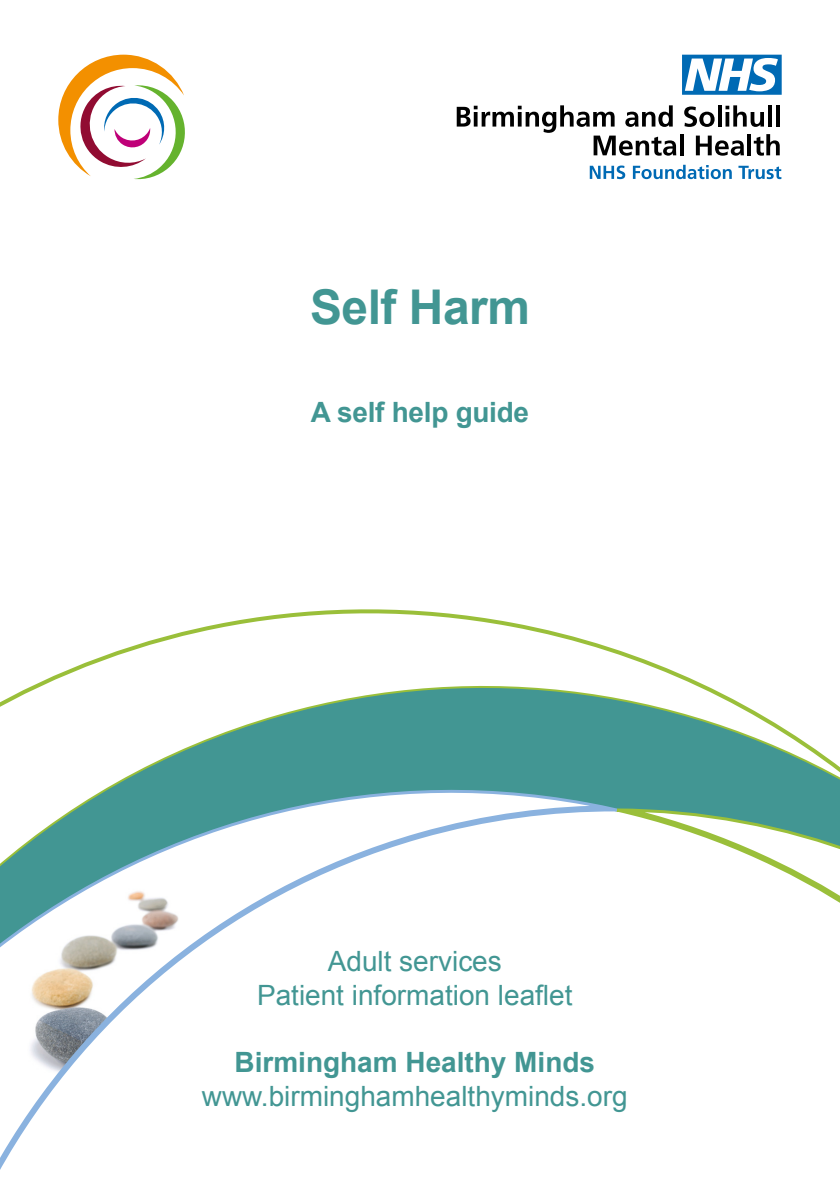
<style>
.page{position:relative;width:840px;height:1191px;background:#fff}
.page>*{position:absolute;margin:0;border:0;box-sizing:border-box;transform-origin:0 0}
.t1{font:700 47.8px "Arial";letter-spacing:-.01em;color:#429693}
.t2{font:28px/33.6px "Arial";color:#429693;text-align:center}
.t3{font:700 28px "Arial";color:#429693}
</style>
<div class="page">
<svg style="left:98px;top:609px;width:542px;height:49px"></svg>
<svg style="left:0;top:959px;width:182px;height:211px"></svg>
<svg style="left:0;top:658px;width:839px;height:301px"></svg>
<svg style="left:682px;top:55px;width:99px;height:40px"></svg>
<svg style="left:684px;top:106px;width:30px;height:21px"></svg>
<svg style="left:718px;top:105px;width:3px;height:22px"></svg>
<svg style="left:725px;top:105px;width:38px;height:22px"></svg>
<svg style="left:768px;top:105px;width:3px;height:22px"></svg>
<svg style="left:776px;top:105px;width:3px;height:22px"></svg>
<svg style="left:456px;top:105px;width:220px;height:51px"></svg>
<svg style="left:680px;top:134px;width:3px;height:21px"></svg>
<svg style="left:695px;top:136px;width:48px;height:20px"></svg>
<hr style="left:747px;top:134px;width:4px;height:21px;background:#000">
<svg style="left:753px;top:134px;width:26px;height:22px"></svg>
<svg style="left:589px;top:165px;width:36px;height:14px"></svg>
<svg style="left:632px;top:165px;width:99px;height:14px"></svg>
<svg style="left:738px;top:166px;width:43px;height:13px"></svg>
<svg style="left:58px;top:55px;width:127px;height:125px"></svg>
<h1 class="t1" style="left:310px;top:276px;width:221px">Self Harm</h1>
<p class="t3" style="left:311px;top:394px;width:220px">A self help guide</p>
<p class="t2" style="left:257px;top:945px;width:317px">Adult services<br>Patient information leaflet</p>
<p class="t3" style="left:234px;top:1043px;width:362px">Birmingham Healthy Minds</p>
<p class="t2" style="left:202px;top:1079px;width:427px">www.birminghamhealthyminds.org</p>
</div>
